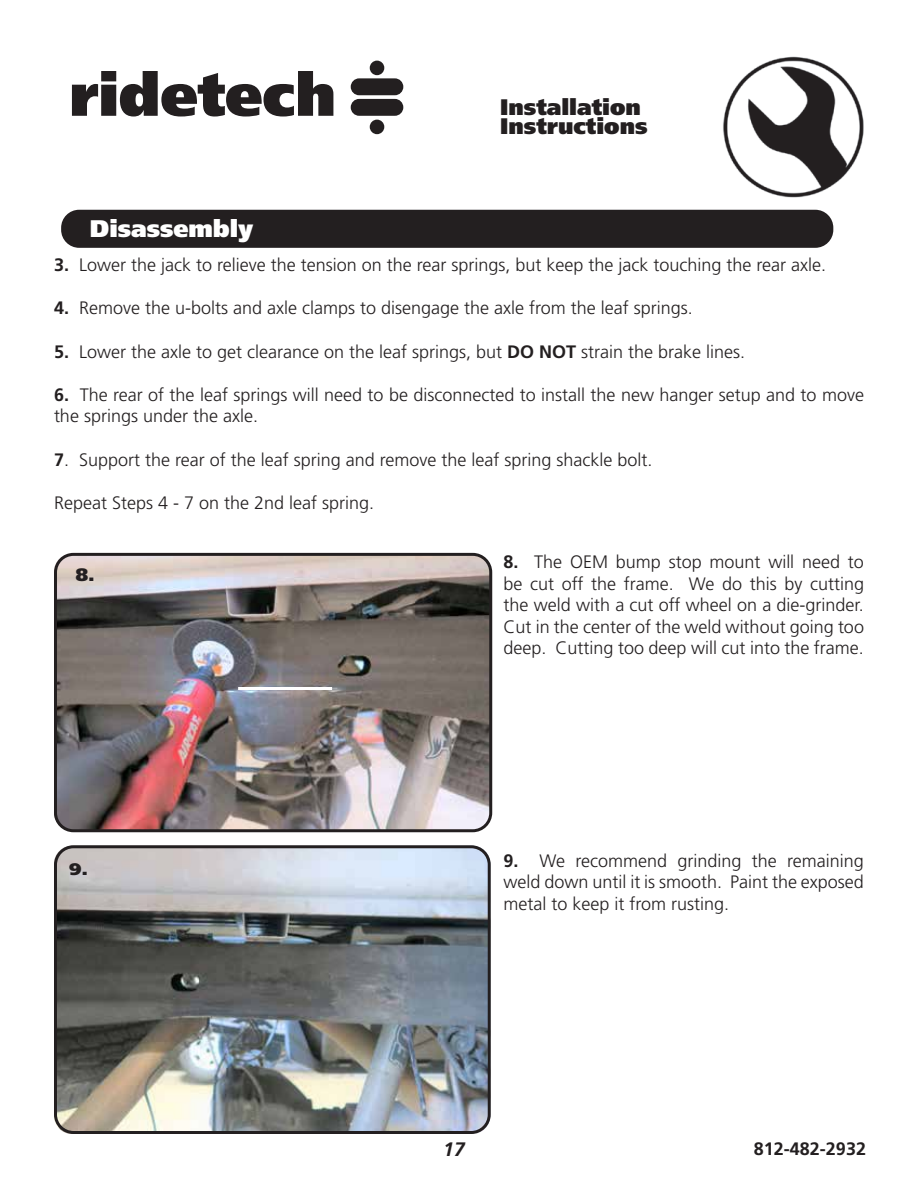
<style>
.page{position:relative;width:918px;height:1188px;background:#fff}
.page>*{position:absolute;margin:0;border:0;box-sizing:border-box;transform-origin:0 0}
.t1{font:900 24px "Frutiger LT Pro";color:#fff}
.t2{font:900 22.5px/19.5px "Frutiger LT Pro";color:#231f20}
.t3{font:italic 700 19.5px "Frutiger LT Pro";color:#231f20}
.t4{font:300 18px/21.6px "Frutiger LT Pro";color:#231f20;text-align:justify}
.t5{font:700 18px "Frutiger LT Pro";color:#231f20}
.t6{font:900 18px "Frutiger LT Pro";color:#231f20}
.t7{font:900 16.8px "Frutiger LT Pro";color:#231f20;scale:1.07 1}
.s1{font-weight:700}
</style>
<div class="page">
<img style="left:723px;top:56px;width:141px;height:142px">
<svg style="left:72px;top:71px;width:261px;height:46px"></svg>
<div style="left:351px;top:78px;width:52px;height:17px;background:#231f20;border-radius:8px"></div>
<div style="left:351px;top:99px;width:52px;height:17px;background:#231f20;border-radius:8px"></div>
<div style="left:370px;top:61px;width:14px;height:14px;background:#231f20;border-radius:50%"></div>
<div style="left:370px;top:120px;width:14px;height:14px;background:#231f20;border-radius:50%"></div>
<img style="left:54px;top:849px;width:433px;height:285px">
<img style="left:54px;top:554px;width:437px;height:277px">
<div style="left:54px;top:553px;width:438px;height:279px;border:3px solid #231f20;border-radius:18px"></div>
<div style="left:61px;top:210px;width:772px;height:38px;background:#231f20;border-radius:18px"></div>
<div style="left:54px;top:845px;width:437px;height:289px;border:3px solid #231f20;border-radius:18px"></div>
<hr style="left:238px;top:687px;width:94px;height:3px;background:#fff">
<h1 class="t1" style="left:90px;top:214px;width:165px">Disassembly</h1>
<p class="t2" style="left:500px;top:97px;width:149px">Installation<br>Instructions</p>
<p class="t4" style="left:54px;top:254px;width:774px"><span class="s1">3.</span> Lower the jack to relieve the tension on the rear springs, but keep the jack touching the rear axle.</p>
<p class="t4" style="left:54px;top:297px;width:640px"><span class="s1">4.</span> Remove the u-bolts and axle clamps to disengage the axle from the leaf springs.</p>
<p class="t4" style="left:54px;top:341px;width:693px"><span class="s1">5.</span> Lower the axle to get clearance on the leaf springs, but <span class="s1">DO NOT</span> strain the brake lines.</p>
<p class="t4" style="left:54px;top:384px;width:812px"><span class="s1">6.</span> The rear of the leaf springs will need to be disconnected to install the new hanger setup and to move the springs under the axle.</p>
<p class="t4" style="left:54px;top:449px;width:600px"><span class="s1">7</span>. Support the rear of the leaf spring and remove the leaf spring shackle bolt.</p>
<p class="t4" style="left:54px;top:492px;width:322px">Repeat Steps 4 - 7 on the 2nd leaf spring.</p>
<p class="t6" style="left:76px;top:564px;width:20px">8.</p>
<p class="t7" style="left:69px;top:859px;width:19px">9.</p>
<p class="t4" style="left:504px;top:551px;width:362px"><span class="s1">8.</span> The OEM bump stop mount will need to be cut off the frame. We do this by cutting the weld with a cut off wheel on a die-grinder.<br>Cut in the center of the weld without going too deep. Cutting too deep will cut into the frame.</p>
<p class="t4" style="left:504px;top:850px;width:362px"><span class="s1">9.</span> We recommend grinding the remaining weld down until it is smooth. Paint the exposed metal to keep it from rusting.</p>
<p class="t3" style="left:443px;top:1138px;width:23px">17</p>
<p class="t5" style="left:754px;top:1138px;width:114px">812-482-2932</p>
</div>
